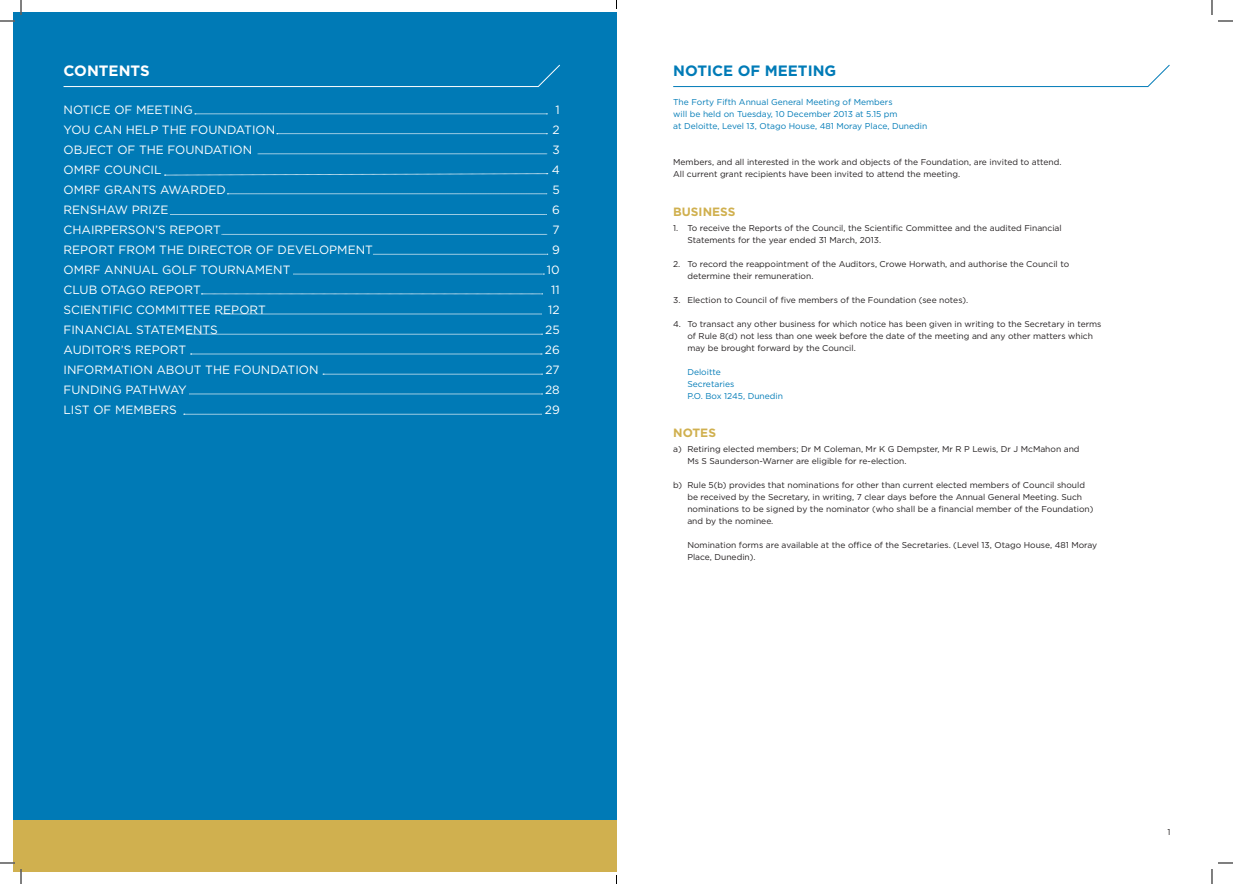
<style>
.page{position:relative;width:1233px;height:884px;background:#fff}
.page>*{position:absolute;margin:0;border:0;box-sizing:border-box;transform-origin:0 0}
.t1{font:700 15px "Gotham";color:#007bb7}
.t2{font:700 15px "Gotham";color:#fff}
.t3{font:12px/20px "Gotham";color:#fff}
.t4{font:700 12px "Gotham";color:#d0b04f}
.t5{font:8.5px/12px "Gotham";color:#231f20}
.t6{font:8.5px/12px "Gotham";color:#007bb7}
</style>
<div class="page">
<div style="left:13px;top:13px;width:604px;height:858px;background:#007ab6"></div>
<svg style="left:63px;top:64px;width:497px;height:23px"></svg>
<svg style="left:195px;top:114px;width:352px;height:1px"></svg>
<svg style="left:277px;top:133px;width:270px;height:1px"></svg>
<svg style="left:191px;top:354px;width:351px;height:1px"></svg>
<svg style="left:258px;top:154px;width:289px;height:1px"></svg>
<svg style="left:293px;top:274px;width:251px;height:1px"></svg>
<svg style="left:164px;top:173px;width:384px;height:3px"></svg>
<svg style="left:227px;top:194px;width:320px;height:1px"></svg>
<svg style="left:170px;top:214px;width:377px;height:1px"></svg>
<svg style="left:222px;top:234px;width:326px;height:1px"></svg>
<svg style="left:373px;top:254px;width:175px;height:1px"></svg>
<svg style="left:201px;top:294px;width:341px;height:1px"></svg>
<svg style="left:222px;top:314px;width:320px;height:1px"></svg>
<svg style="left:187px;top:334px;width:355px;height:1px"></svg>
<svg style="left:323px;top:374px;width:219px;height:1px"></svg>
<svg style="left:189px;top:394px;width:353px;height:1px"></svg>
<svg style="left:184px;top:414px;width:358px;height:1px"></svg>
<div style="left:12px;top:820px;width:604px;height:51px;background:#d0b04f"></div>
<svg style="left:673px;top:64px;width:497px;height:23px"></svg>
<svg style="left:1218px;top:20px;width:15px;height:2px"></svg>
<svg style="left:1218px;top:862px;width:15px;height:2px"></svg>
<svg style="left:0;top:0;width:22px;height:22px"></svg>
<svg style="left:0;top:862px;width:22px;height:22px"></svg>
<svg style="left:1211px;top:0;width:1px;height:15px"></svg>
<svg style="left:1211px;top:869px;width:1px;height:15px"></svg>
<h1 class="t2" style="left:64px;top:62px;width:88px">CONTENTS</h1>
<p class="t3" style="left:64px;top:99px;width:311px">NOTICE OF MEETING<br>YOU CAN HELP THE FOUNDATION<br>OBJECT OF THE FOUNDATION<br>OMRF COUNCIL<br>OMRF GRANTS AWARDED<br>RENSHAW PRIZE<br>CHAIRPERSON’S REPORT<br>REPORT FROM THE DIRECTOR OF DEVELOPMENT<br>OMRF ANNUAL GOLF TOURNAMENT<br>CLUB OTAGO REPORT<br>SCIENTIFIC COMMITTEE REPORT<br>FINANCIAL STATEMENTS<br>AUDITOR’S REPORT<br>INFORMATION ABOUT THE FOUNDATION<br>FUNDING PATHWAY<br>LIST OF MEMBERS</p>
<p class="t6" style="left:673px;top:96px;width:256px">The Forty Fifth Annual General Meeting of Members<br>will be held on Tuesday, 10 December 2013 at 5.15 pm<br>at Deloitte, Level 13, Otago House, 481 Moray Place, Dunedin</p>
<h1 class="t1" style="left:673px;top:62px;width:165px">NOTICE OF MEETING</h1>
<h2 class="t3" style="left:545px;top:99px;width:16px;text-align:right">1<br>2<br>3<br>4<br>5<br>6<br>7<br>9<br>10<br>11<br>12<br>25<br>26<br>27<br>28<br>29</h2>
<p class="t5" style="left:673px;top:156px;width:390px">Members, and all interested in the work and objects of the Foundation, are invited to attend.<br>All current grant recipients have been invited to attend the meeting.</p>
<h2 class="t4" style="left:673px;top:205px;width:64px">BUSINESS</h2>
<p class="t5" style="left:687px;top:221px;width:376px;text-indent:-14px">1. To receive the Reports of the Council, the Scientific Committee and the audited Financial<br>Statements for the year ended 31 March, 2013.</p>
<p class="t5" style="left:687px;top:257px;width:383px;text-indent:-14px">2. To record the reappointment of the Auditors, Crowe Horwath, and authorise the Council to determine their remuneration.</p>
<p class="t5" style="left:673px;top:293px;width:296px">3. Election to Council of five members of the Foundation (see notes).</p>
<p class="t5" style="left:687px;top:317px;width:415px;text-indent:-14px">4. To transact any other business for which notice has been given in writing to the Secretary in terms of Rule 8(d) not less than one week before the date of the meeting and any other matters which may be brought forward by the Council.</p>
<p class="t6" style="left:687px;top:365px;width:97px">Deloitte<br>Secretaries<br>P.O. Box 1245, Dunedin</p>
<h2 class="t4" style="left:673px;top:426px;width:44px">NOTES</h2>
<p class="t5" style="left:687px;top:443px;width:394px;text-indent:-14px">a) Retiring elected members; Dr M Coleman, Mr K G Dempster, Mr R P Lewis, Dr J McMahon and<br>Ms S Saunderson-Warner are eligible for re-election.</p>
<p class="t5" style="left:687px;top:479px;width:407px;text-indent:-14px">b) Rule 5(b) provides that nominations for other than current elected members of Council should be received by the Secretary, in writing, 7 clear days before the Annual General Meeting. Such nominations to be signed by the nominator (who shall be a financial member of the Foundation) and by the nominee.</p>
<p class="t5" style="left:687px;top:539px;width:411px">Nomination forms are available at the office of the Secretaries. (Level 13, Otago House, 481 Moray<br>Place, Dunedin).</p>
<p class="t5" style="left:1167px;top:825px;width:5px">1</p>
</div>
